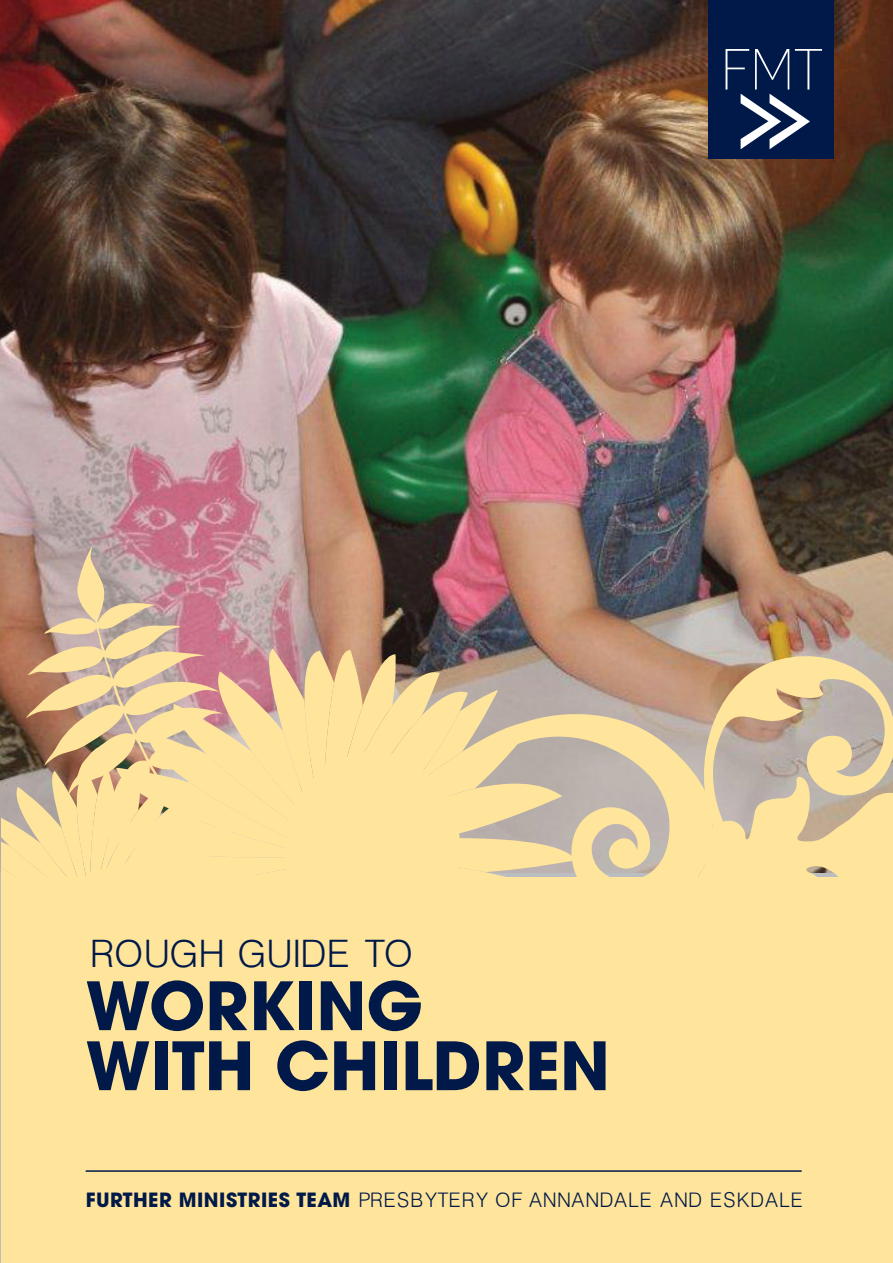
<style>
.page{position:relative;width:893px;height:1263px;background:#fff}
.page>*{position:absolute;margin:0;border:0;box-sizing:border-box;transform-origin:0 0}
.t1{font:700 66px/60px "ITC Avant Garde Pro";color:#001949}
.t2{font:condensed 56.4px "Lane";color:#fff}
.t3{font:42.45px "Helvetica Light";color:#001949}
.t4{font:22.5px "Helvetica Light";letter-spacing:.025em;color:#001949}
.s1{font-family:"ITC Avant Garde Pro";font-weight:700;font-size:19.5px}
</style>
<div class="page">
<img style="left:0;top:0;width:893px;height:872px">
<svg style="left:1px;top:648px;width:575px;height:229px;background:#e4c792"></svg>
<svg style="left:26px;top:547px;width:197px;height:286px;background:#d7b491"></svg>
<div style="left:1px;top:877px;width:892px;height:386px;background:#ffe49c"></div>
<svg style="left:692px;top:637px;width:201px;height:138px;background:#cdb798"></svg>
<svg style="left:412px;top:708px;width:308px;height:169px;background:#e0cda2"></svg>
<svg style="left:665px;top:775px;width:228px;height:102px;background:#edd59d"></svg>
<hr style="left:86px;top:1170px;width:716px;height:2px;background:#001949">
<div style="left:708px;top:0;width:126px;height:158px;background:#001949"></div>
<svg style="left:741px;top:94px;width:69px;height:55px"></svg>
<h2 class="t2" style="left:721px;top:35px;width:103px">FMT</h2>
<h3 class="t3" style="left:89px;top:938px;width:325px">ROUGH GUIDE TO</h3>
<h1 class="t1" style="left:86px;top:978px;width:526px">WORKING<br>WITH CHILDREN</h1>
<p class="t4" style="left:86px;top:1192px;width:719px"><span class="s1">FURTHER MINISTRIES TEAM</span> PRESBYTERY OF ANNANDALE AND ESKDALE</p>
</div>
